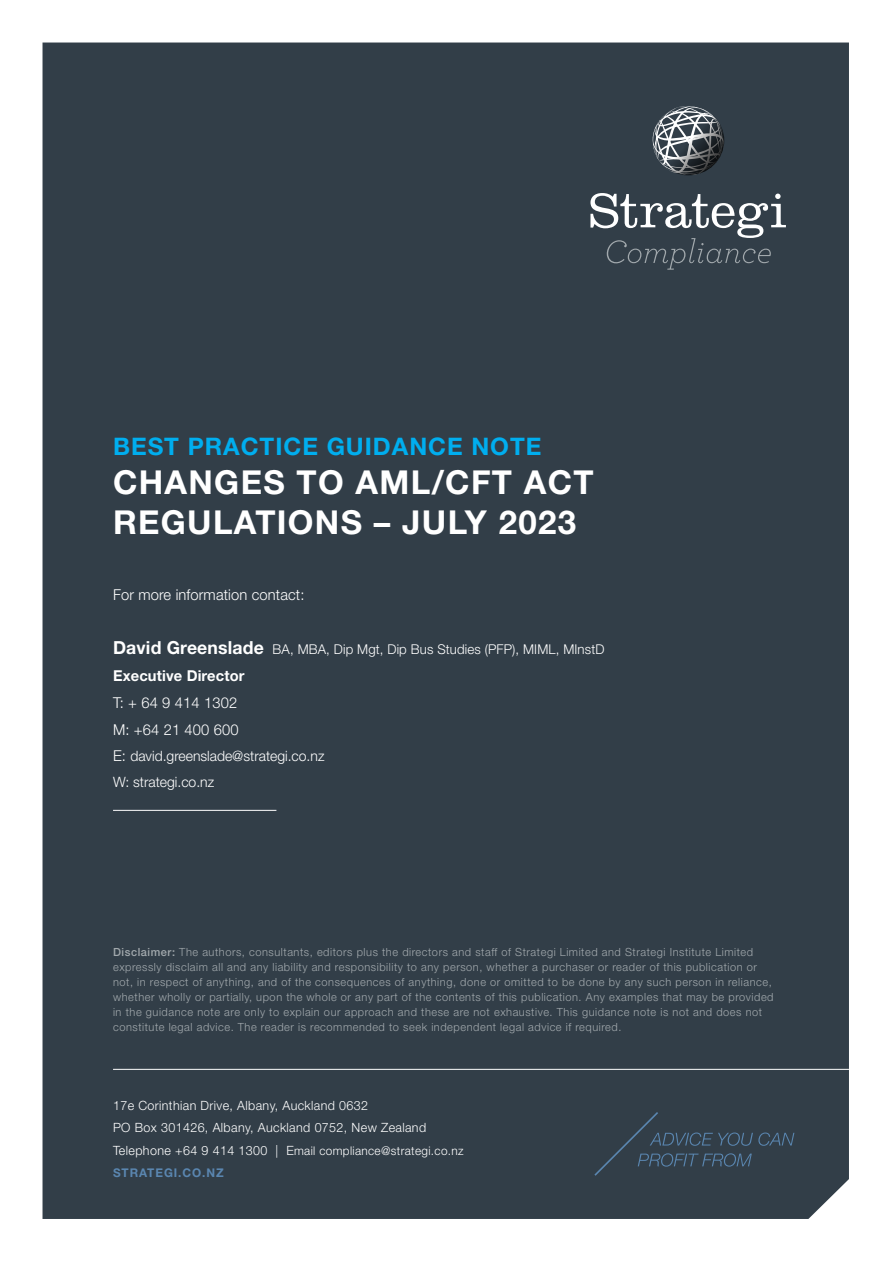
<style>
.page{position:relative;width:893px;height:1263px;background:#fff}
.page>*{position:absolute;margin:0;border:0;box-sizing:border-box;transform-origin:0 0}
.t1{font:700 33px/39.6px "Helvetica Neue LT Std";letter-spacing:.04em;color:#fff}
.t2{font:700 24.15px "Helvetica Neue LT Std";letter-spacing:.04em;color:#00aeef}
.t3{font:300 15px/26.7px "Helvetica Neue LT Std";letter-spacing:.01em;color:#fff}
.t4{font:700 15px "Helvetica Neue LT Std";letter-spacing:.01em;color:#fff}
.t5{font:300 14.25px/25.2px "Helvetica Neue LT Std";color:#fff}
.t6{font:300 13.5px "Helvetica Neue LT Std";letter-spacing:.01em;color:#fff}
.t7{font:300 12.75px/22.5px "Helvetica Neue LT Std";letter-spacing:.03em;color:#fff}
.t8{font:300 12px/22.5px "Helvetica Neue LT Std";letter-spacing:.03em;color:#fff}
.t9{font:300 11.25px/15px "Helvetica Neue LT Std";letter-spacing:.05em;color:#a2a9ad}
.s1{font-weight:700;font-size:18px}
.s2{font-size:15px}
.s3{font-weight:500}
.s4{font-size:12.75px}
.s5{font-weight:700;color:#5a86b0}
</style>
<div class="page">
<div style="left:43px;top:43px;width:806px;height:1176px;background:#323e48"></div>
<hr style="left:113px;top:1069px;width:736px;height:1px;background:#fff">
<svg style="left:652px;top:105px;width:72px;height:70px"></svg>
<svg style="left:590px;top:193px;width:196px;height:77px;background:#525d65"></svg>
<svg style="left:652px;top:106px;width:72px;height:69px;background:#6c7277"></svg>
<svg style="left:593px;top:1110px;width:201px;height:67px;background:#34424e"></svg>
<hr style="left:113px;top:810px;width:163px;height:1px;background:#fff">
<h2 class="t2" style="left:113px;top:431px;width:430px">BEST PRACTICE GUIDANCE NOTE</h2>
<h1 class="t1" style="left:113px;top:462px;width:482px">CHANGES TO AML/CFT ACT<br>REGULATIONS – JULY 2023</h1>
<h3 class="t3" style="left:113px;top:581px;width:193px">For more information contact:</h3>
<p class="t6" style="left:113px;top:641px;width:493px"><span class="s1">David Greenslade</span> BA, MBA, Dip Mgt, Dip Bus Studies (PFP), MIML, MInstD</p>
<h3 class="t4" style="left:113px;top:666px;width:133px">Executive Director</h3>
<h3 class="t3" style="left:113px;top:689px;width:127px">T: + 64 9 414 1302<br>M: +64 21 400 600</h3>
<p class="t5" style="left:113px;top:743px;width:213px"><span class="s2">E:</span> david.greenslade@strategi.co.nz<br>W: strategi.co.nz</p>
<p class="t9" style="left:113px;top:944px;width:662px"><span class="s3">Disclaimer:</span> The authors, consultants, editors plus the directors and staff of Strategi Limited and Strategi Institute Limited expressly disclaim all and any liability and responsibility to any person, whether a purchaser or reader of this publication or not, in respect of anything, and of the consequences of anything, done or omitted to be done by any such person in reliance, whether wholly or partially, upon the whole or any part of the contents of this publication. Any examples that may be provided in the guidance note are only to explain our approach and these are not exhaustive. This guidance note is not and does not constitute legal advice. The reader is recommended to seek independent legal advice if required.</p>
<p class="t7" style="left:113px;top:1094px;width:315px">17e Corinthian Drive, Albany, Auckland 0632<br>PO Box 301426, Albany, Auckland 0752, New Zealand</p>
<p class="t8" style="left:113px;top:1139px;width:352px"><span class="s4">Telephone +64 9 414 1300 | E</span>mail compliance@strategi.co.nz<br><span class="s5">STRATEGI.CO.NZ</span></p>
</div>
